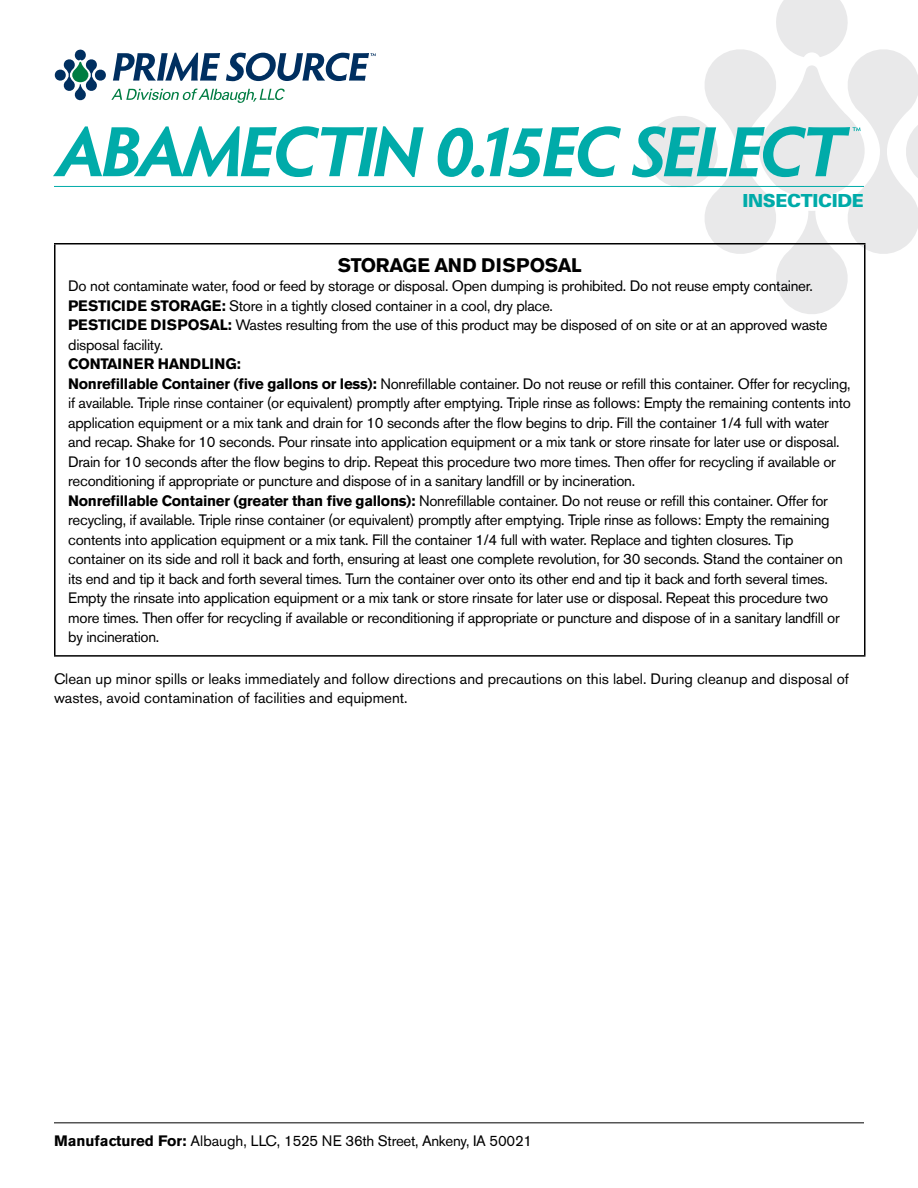
<style>
.page{position:relative;width:918px;height:1188px;background:#fff}
.page>*{position:absolute;margin:0;border:0;box-sizing:border-box;transform-origin:0 0}
.t1{font:700 19.5px "Akzidenz Grotesk BE";letter-spacing:-.02em;color:#000}
.t2{font:900 18px "Univers";letter-spacing:-.02em;color:#00aba9}
.t3{font:15px/19.5px "Akzidenz Grotesk BE";letter-spacing:-.02em;color:#000}
.t4{font:15px/19.5px "Akzidenz Grotesk BE";color:#000}
.s1{font-weight:700}
</style>
<div class="page">
<svg style="left:632px;top:0;width:286px;height:314px"></svg>
<svg style="left:53px;top:126px;width:371px;height:51px"></svg>
<svg style="left:438px;top:128px;width:35px;height:49px"></svg>
<div style="left:471px;top:165px;width:13px;height:12px;background:#00aba9;border-radius:5px"></div>
<svg style="left:487px;top:126px;width:134px;height:51px"></svg>
<hr style="left:54px;top:186px;width:810px;height:1px;background:#00aba9">
<hr style="left:54px;top:1122px;width:810px;height:1px;background:#000">
<svg style="left:55px;top:50px;width:321px;height:53px"></svg>
<hr style="left:54px;top:243px;width:812px;height:1px;background:#000">
<hr style="left:54px;top:244px;width:2px;height:411px;background:#000">
<hr style="left:864px;top:244px;width:2px;height:411px;background:#000">
<hr style="left:54px;top:655px;width:812px;height:2px;background:#000">
<p class="t2" style="left:743px;top:189px;width:123px">INSECTICIDE</p>
<h1 class="t1" style="left:338px;top:254px;width:246px">STORAGE AND DISPOSAL</h1>
<p class="t3" style="left:68px;top:276px;width:761px">Do not contaminate water, food or feed by storage or disposal. Open dumping is prohibited. Do not reuse empty container.<br><span class="s1">PESTICIDE STORAGE:</span> Store in a tightly closed container in a cool, dry place.<br><span class="s1">PESTICIDE DISPOSAL:</span> Wastes resulting from the use of this product may be disposed of on site or at an approved waste disposal facility.</p>
<p class="t3" style="left:68px;top:354px;width:784px"><span class="s1">CONTAINER HANDLING:<br>Nonrefillable Container (five gallons or less):</span> Nonrefillable container. Do not reuse or refill this container. Offer for recycling, if available. Triple rinse container (or equivalent) promptly after emptying. Triple rinse as follows: Empty the remaining contents into application equipment or a mix tank and drain for 10 seconds after the flow begins to drip. Fill the container 1/4 full with water and recap. Shake for 10 seconds. Pour rinsate into application equipment or a mix tank or store rinsate for later use or disposal.<br>Drain for 10 seconds after the flow begins to drip. Repeat this procedure two more times. Then offer for recycling if available or reconditioning if appropriate or puncture and dispose of in a sanitary landfill or by incineration.<br><span class="s1">Nonrefillable Container (greater than five gallons):</span> Nonrefillable container. Do not reuse or refill this container. Offer for recycling, if available. Triple rinse container (or equivalent) promptly after emptying. Triple rinse as follows: Empty the remaining contents into application equipment or a mix tank. Fill the container 1/4 full with water. Replace and tighten closures. Tip container on its side and roll it back and forth, ensuring at least one complete revolution, for 30 seconds. Stand the container on its end and tip it back and forth several times. Turn the container over onto its other end and tip it back and forth several times.<br>Empty the rinsate into application equipment or a mix tank or store rinsate for later use or disposal. Repeat this procedure two more times. Then offer for recycling if available or reconditioning if appropriate or puncture and dispose of in a sanitary landfill or by incineration.</p>
<p class="t4" style="left:54px;top:669px;width:796px">Clean up minor spills or leaks immediately and follow directions and precautions on this label. During cleanup and disposal of wastes, avoid contamination of facilities and equipment.</p>
<p class="t3" style="left:54px;top:1131px;width:480px"><span class="s1">Manufactured For:</span> Albaugh, LLC, 1525 NE 36th Street, Ankeny, IA 50021</p>
</div>
